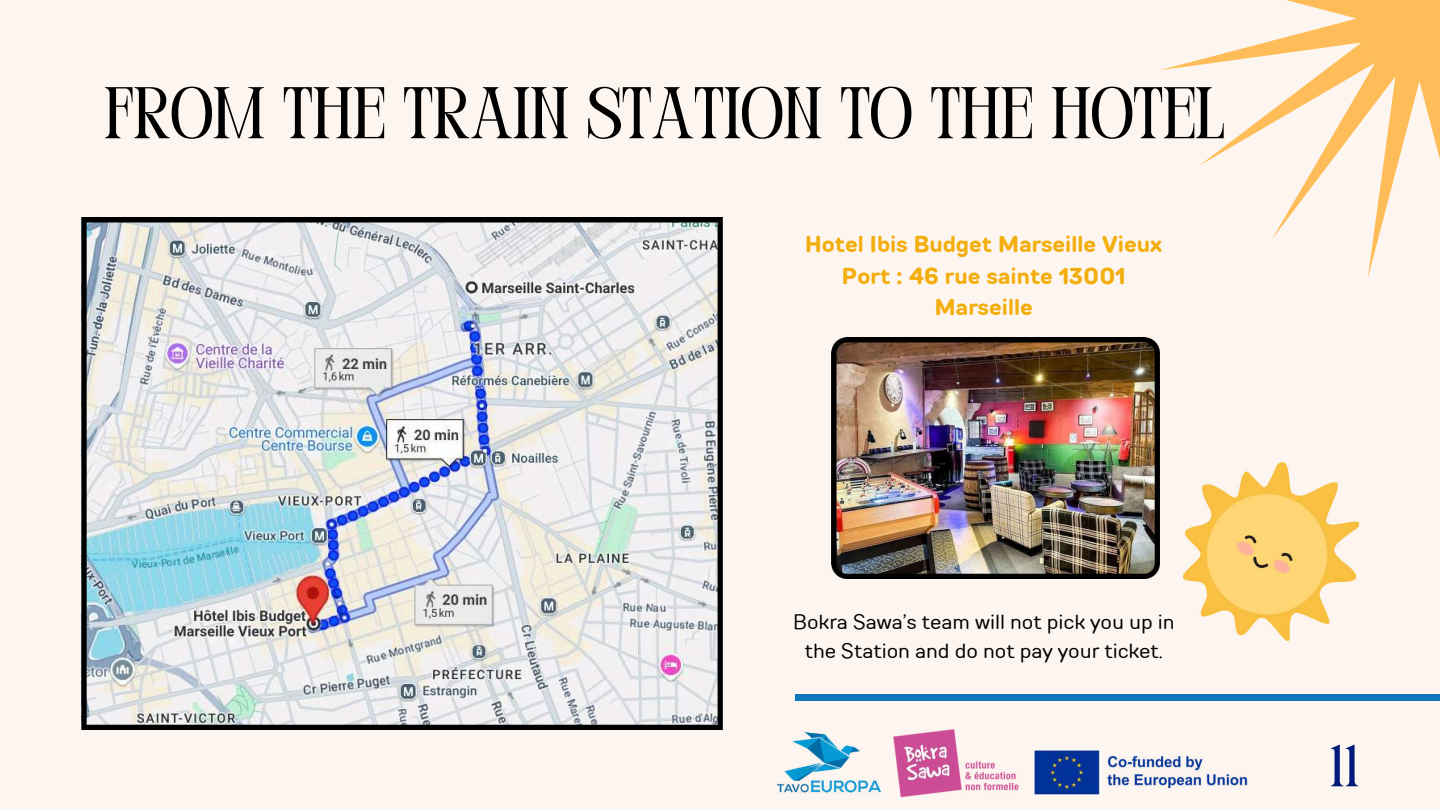
<style>
.page{position:relative;width:1440px;height:810px;background:#fdf6f0}
.page>*{position:absolute;margin:0;border:0;box-sizing:border-box;transform-origin:0 0}
.t1{font:73px "Perandoryv 2";color:#000}
.t2{font:58.9px "Perandoryv 2";color:#001b79}
.t3{font:700 23px/31.5px "TT Rounds Neue";color:#f3ae0d;text-align:center}
.t4{font:21px/29.2px "TT Rounds Neue";color:#000;text-align:center}
</style>
<div class="page">
<div style="left:796px;top:694px;width:644px;height:6px;background:#0f75bc"></div>
<svg style="left:1160px;top:0;width:280px;height:278px"></svg>
<img style="left:81px;top:218px;width:641px;height:511px">
<img style="left:1184px;top:463px;width:175px;height:177px">
<img style="left:831px;top:338px;width:328px;height:240px">
<img style="left:894px;top:729px;width:124px;height:68px">
<img style="left:1033px;top:749px;width:215px;height:46px">
<img style="left:777px;top:732px;width:104px;height:61px">
<h1 class="t1" style="left:104px;top:84px;width:1122px">FROM THE TRAIN STATION TO THE HOTEL</h1>
<p class="t3" style="left:805px;top:229px;width:358px">Hotel Ibis Budget Marseille Vieux<br>Port : 46 rue sainte 13001<br>Marseille</p>
<p class="t4" style="left:793px;top:607px;width:383px">Bokra Sawa’s team will not pick you up in the Station and do not pay your ticket.</p>
<h2 class="t2" style="left:1329px;top:742px;width:31px">11</h2>
</div>
